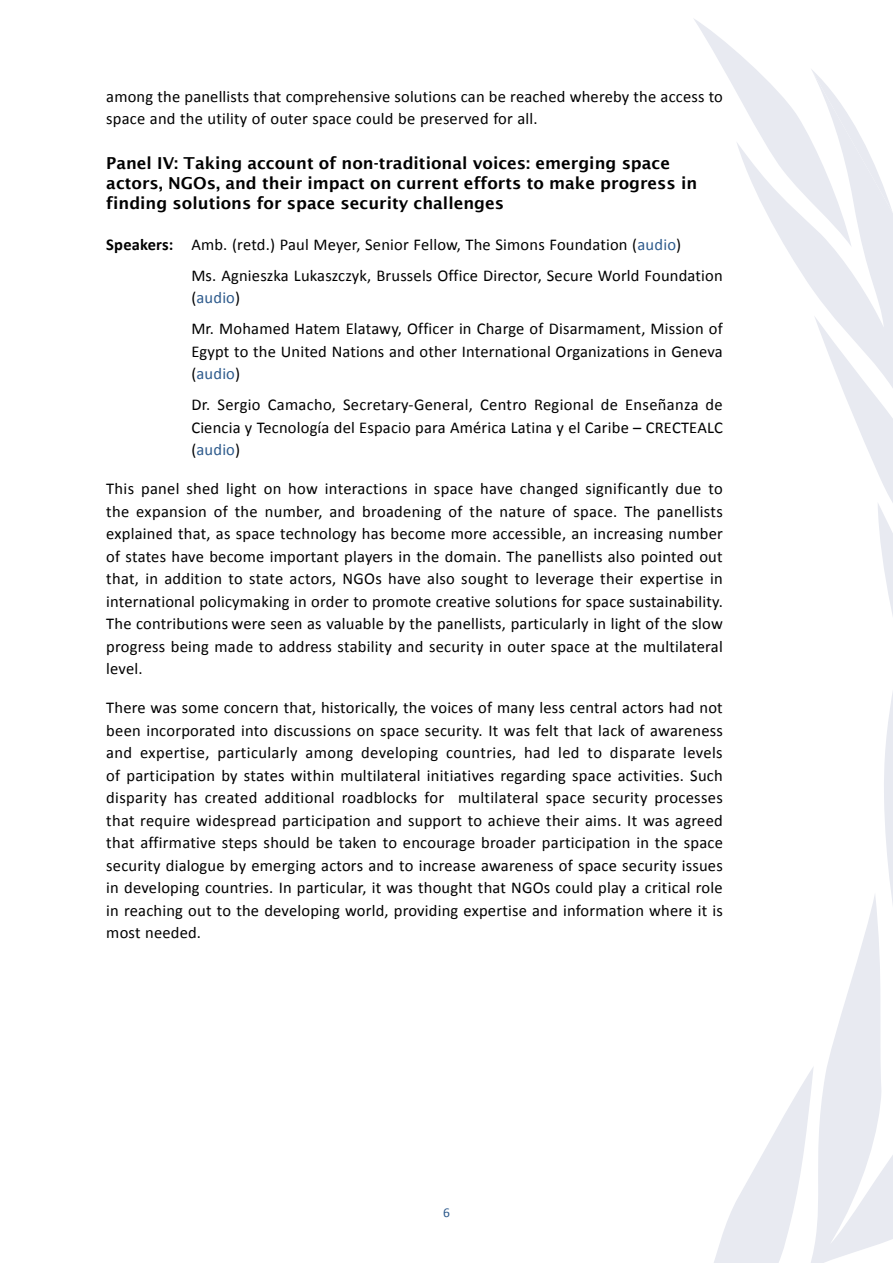
<style>
.page{position:relative;width:893px;height:1263px;background:#fff}
.page>*{position:absolute;margin:0;border:0;box-sizing:border-box;transform-origin:0 0}
.Resource_Para{font:16.5px/22.5px "Calibri";letter-spacing:.01em;color:#000;text-align:justify}
.Block{font:16.5px/22.5px "Calibri";letter-spacing:.01em;color:#000;text-align:justify}
.headline_2{font:600 16.5px/19.8px "Lucida Sans";color:#000}
.t1{font:13.5px "Calibri";color:#2d5a8c}
.s1{font-weight:700}
.s2{color:#2d5a8c}
</style>
<div class="page">
<svg style="left:694px;top:19px;width:199px;height:1244px"></svg>
<svg style="left:736px;top:68px;width:157px;height:367px"></svg>
<p class="Resource_Para" style="left:106px;top:85px;width:618px">among the panellists that comprehensive solutions can be reached whereby the access to space and the utility of outer space could be preserved for all.</p>
<p class="headline_2" style="left:106px;top:154px;width:593px">Panel IV: Taking account of non-traditional voices: emerging space actors, NGOs, and their impact on current efforts to make progress in finding solutions for space security challenges</p>
<p class="Block" style="left:106px;top:233px;width:576px"><span class="s1">Speakers:</span> Amb. (retd.) Paul Meyer, Senior Fellow, The Simons Foundation (<span class="s2">audio</span>)</p>
<p class="Block" style="left:191px;top:264px;width:533px">Ms. Agnieszka Lukaszczyk, Brussels Office Director, Secure World Foundation (<span class="s2">audio</span>)</p>
<p class="Block" style="left:191px;top:317px;width:533px">Mr. Mohamed Hatem Elatawy, Officer in Charge of Disarmament, Mission of Egypt to the United Nations and other International Organizations in Geneva (<span class="s2">audio</span>)</p>
<p class="Block" style="left:191px;top:393px;width:533px">Dr. Sergio Camacho, Secretary-General, Centro Regional de Enseñanza de Ciencia y Tecnología del Espacio para América Latina y el Caribe – CRECTEALC (<span class="s2">audio</span>)</p>
<p class="Resource_Para" style="left:106px;top:477px;width:618px">This panel shed light on how interactions in space have changed significantly due to the expansion of the number, and broadening of the nature of space. The panellists explained that, as space technology has become more accessible, an increasing number of states have become important players in the domain. The panellists also pointed out that, in addition to state actors, NGOs have also sought to leverage their expertise in international policymaking in order to promote creative solutions for space sustainability.<br>The contributions were seen as valuable by the panellists, particularly in light of the slow progress being made to address stability and security in outer space at the multilateral level.</p>
<p class="Resource_Para" style="left:106px;top:696px;width:618px">There was some concern that, historically, the voices of many less central actors had not been incorporated into discussions on space security. It was felt that lack of awareness and expertise, particularly among developing countries, had led to disparate levels of participation by states within multilateral initiatives regarding space activities. Such disparity has created additional roadblocks for multilateral space security processes that require widespread participation and support to achieve their aims. It was agreed that affirmative steps should be taken to encourage broader participation in the space security dialogue by emerging actors and to increase awareness of space security issues in developing countries. In particular, it was thought that NGOs could play a critical role in reaching out to the developing world, providing expertise and information where it is most needed.</p>
<p class="t1" style="left:443px;top:1204px;width:8px">6</p>
</div>
